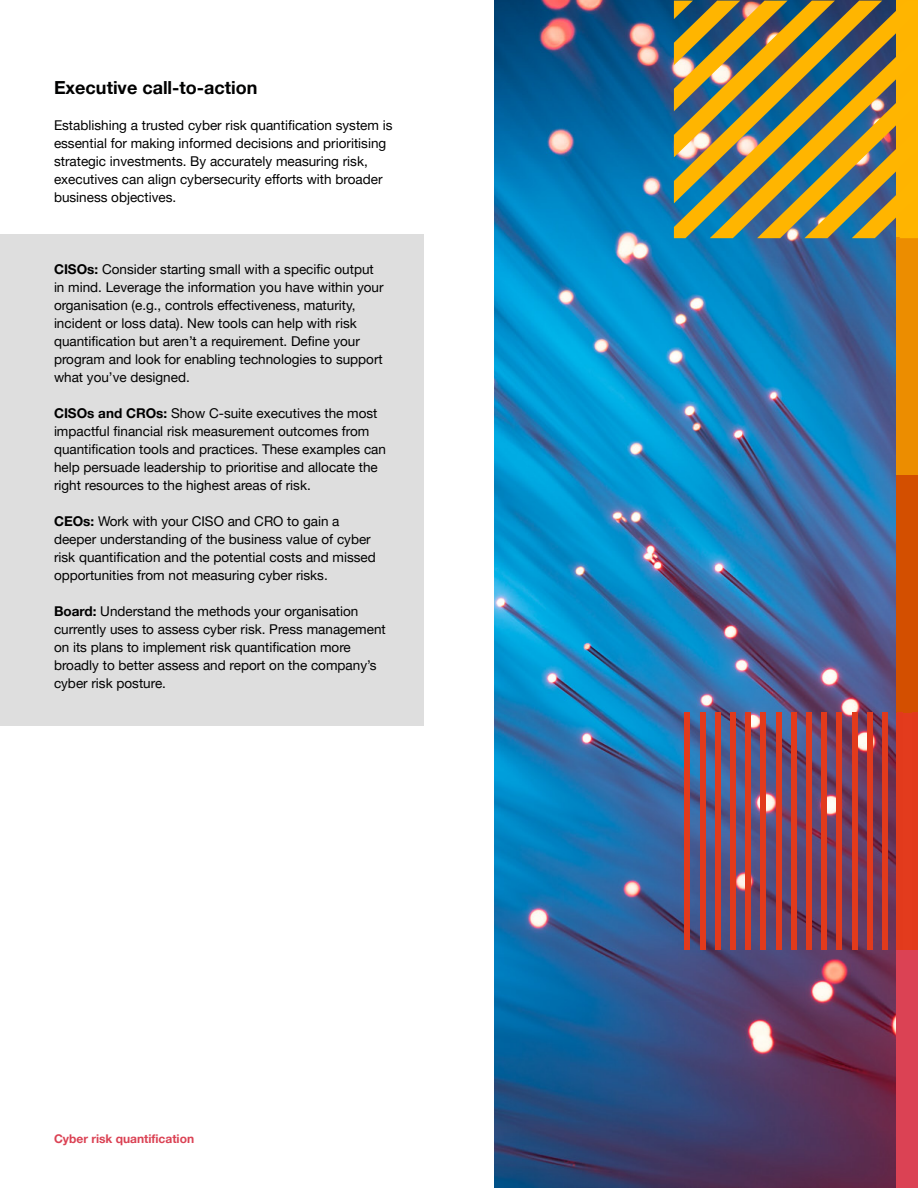
<style>
.page{position:relative;width:918px;height:1188px;background:#fff}
.page>*{position:absolute;margin:0;border:0;box-sizing:border-box;transform-origin:0 0}
.t1{font:700 18px "Helvetica Neue LT Pro";color:#000101}
.t2{font:13.5px/18px "Helvetica Neue LT Pro";color:#000}
.t3{font:700 12px "Helvetica Neue LT Pro";color:#db4254}
.s1{font-weight:700}
</style>
<div class="page">
<img style="left:494px;top:1px;width:403px;height:1187px">
<div style="left:0;top:235px;width:424px;height:491px;background:#dedede"></div>
<div style="left:897px;top:238px;width:21px;height:237px;background:#ec8d00"></div>
<div style="left:897px;top:475px;width:21px;height:238px;background:#d34f00"></div>
<div style="left:897px;top:713px;width:21px;height:237px;background:#e33b1d"></div>
<div style="left:897px;top:950px;width:21px;height:238px;background:#db4254"></div>
<svg style="left:674px;top:1px;width:244px;height:237px"></svg>
<div style="left:685px;top:712px;width:5px;height:237px;background:#e23a1c"></div>
<div style="left:700px;top:712px;width:5px;height:237px;background:#e23a1c"></div>
<div style="left:715px;top:712px;width:6px;height:237px;background:#e23a1c"></div>
<div style="left:730px;top:712px;width:6px;height:237px;background:#e23a1c"></div>
<div style="left:746px;top:712px;width:5px;height:237px;background:#e23a1c"></div>
<div style="left:761px;top:712px;width:5px;height:237px;background:#e23a1c"></div>
<div style="left:776px;top:712px;width:5px;height:237px;background:#e23a1c"></div>
<div style="left:791px;top:712px;width:6px;height:237px;background:#e23a1c"></div>
<div style="left:806px;top:712px;width:6px;height:237px;background:#e23a1c"></div>
<div style="left:821px;top:712px;width:6px;height:237px;background:#e23a1c"></div>
<div style="left:837px;top:712px;width:5px;height:237px;background:#e23a1c"></div>
<div style="left:852px;top:712px;width:5px;height:237px;background:#e23a1c"></div>
<div style="left:867px;top:712px;width:5px;height:237px;background:#e23a1c"></div>
<div style="left:882px;top:712px;width:6px;height:237px;background:#e23a1c"></div>
<div style="left:897px;top:712px;width:6px;height:237px;background:#e23a1c"></div>
<div style="left:913px;top:712px;width:5px;height:237px;background:#e23a1c"></div>
<h1 class="t1" style="left:54px;top:76px;width:205px">Executive call-to-action</h1>
<p class="t2" style="left:54px;top:116px;width:340px">Establishing a trusted cyber risk quantification system is essential for making informed decisions and prioritising strategic investments. By accurately measuring risk, executives can align cybersecurity efforts with broader business objectives.</p>
<p class="t2" style="left:54px;top:260px;width:331px"><span class="s1">CISOs:</span> Consider starting small with a specific output in mind. Leverage the information you have within your organisation (e.g., controls effectiveness, maturity, incident or loss data). New tools can help with risk quantification but aren’t a requirement. Define your program and look for enabling technologies to support what you’ve designed.</p>
<p class="t2" style="left:54px;top:404px;width:334px"><span class="s1">CISOs and CROs:</span> Show C-suite executives the most impactful financial risk measurement outcomes from quantification tools and practices. These examples can help persuade leadership to prioritise and allocate the right resources to the highest areas of risk.</p>
<p class="t2" style="left:54px;top:512px;width:323px"><span class="s1">CEOs:</span> Work with your CISO and CRO to gain a deeper understanding of the business value of cyber risk quantification and the potential costs and missed opportunities from not measuring cyber risks.</p>
<p class="t2" style="left:54px;top:602px;width:333px"><span class="s1">Board:</span> Understand the methods your organisation currently uses to assess cyber risk. Press management on its plans to implement risk quantification more broadly to better assess and report on the company’s cyber risk posture.</p>
<p class="t3" style="left:54px;top:1131px;width:142px">Cyber risk quantification</p>
</div>
